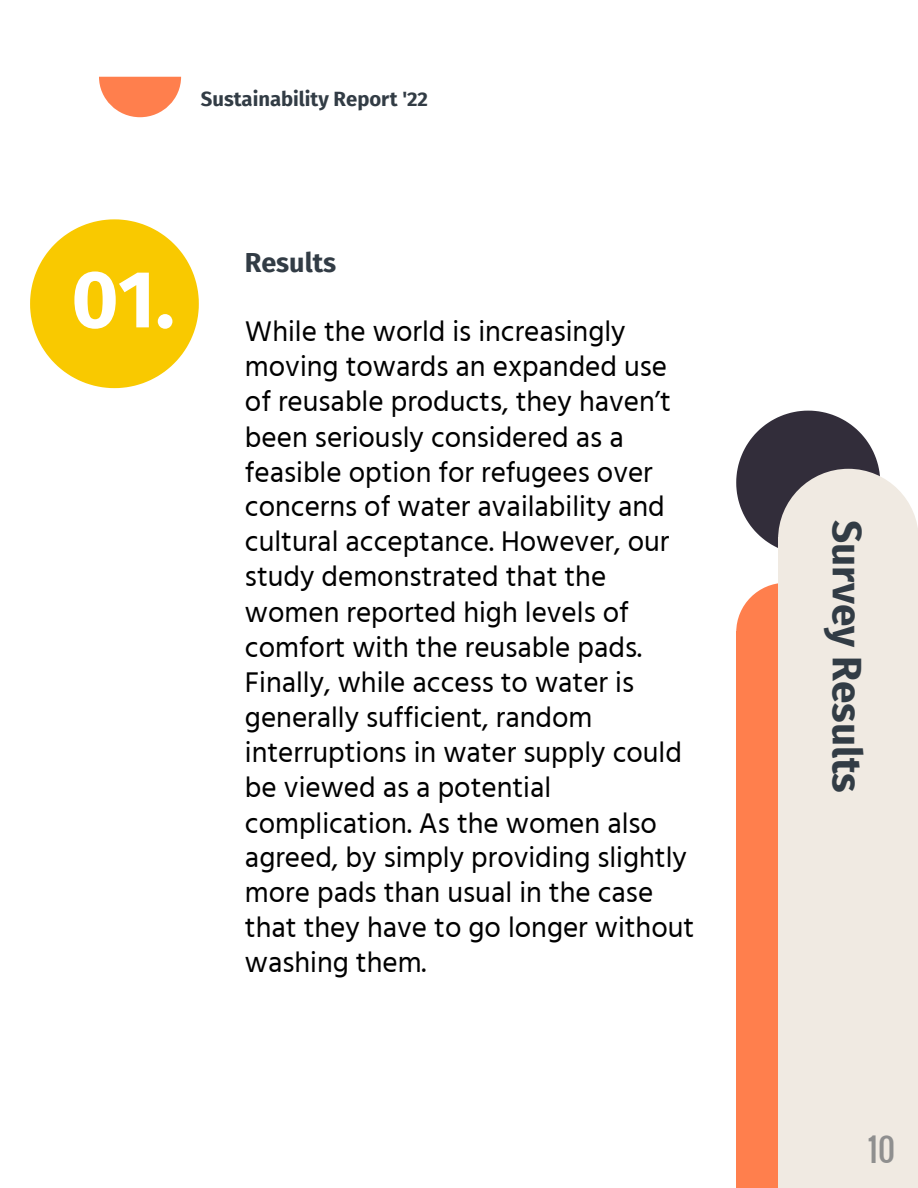
<style>
.page{position:relative;width:918px;height:1188px;background:#fff}
.page>*{position:absolute;margin:0;border:0;box-sizing:border-box;transform-origin:0 0}
.t1{font:700 81px "Fira Sans";color:#fff}
.t2{font:700 40.5px "Fira Sans";color:#323c45}
.t3{font:31.5px "Oswald";color:#8f8f8f}
.t4{font:29.25px/35.1px "Hind Madurai";color:#000}
.t5{font:700 27px "Fira Sans";color:#323c45}
.t6{font:700 20.25px "Fira Sans";color:#323c45}
</style>
<div class="page">
<div style="left:736px;top:634px;width:99px;height:554px;background:#ff7f4d"></div>
<div style="left:736px;top:631px;width:99px;height:5px;background:#ff7f4d"></div>
<svg style="left:736px;top:583px;width:42px;height:48px"></svg>
<div style="left:778px;top:542px;width:140px;height:646px;background:#f0eae2"></div>
<svg style="left:736px;top:411px;width:182px;height:137px"></svg>
<svg style="left:30px;top:219px;width:169px;height:169px"></svg>
<svg style="left:99px;top:77px;width:82px;height:40px"></svg>
<p class="t6" style="left:201px;top:82px;width:229px">Sustainability Report '22</p>
<h1 class="t1" style="left:71px;top:231px;width:105px">01.</h1>
<p class="t5" style="left:245px;top:240px;width:93px">Results</p>
<p class="t4" style="left:245px;top:315px;width:451px">While the world is increasingly moving towards an expanded use of reusable products, they haven’t been seriously considered as a feasible option for refugees over concerns of water availability and cultural acceptance. However, our study demonstrated that the women reported high levels of comfort with the reusable pads.<br>Finally, while access to water is generally sufficient, random interruptions in water supply could be viewed as a potential complication. As the women also agreed, by simply providing slightly more pads than usual in the case that they have to go longer without washing them.</p>
<h2 class="t2" style="left:881px;top:520px;width:275px;rotate:90deg">Survey Results</h2>
<p class="t3" style="left:868px;top:1126px;width:29px">10</p>
</div>
